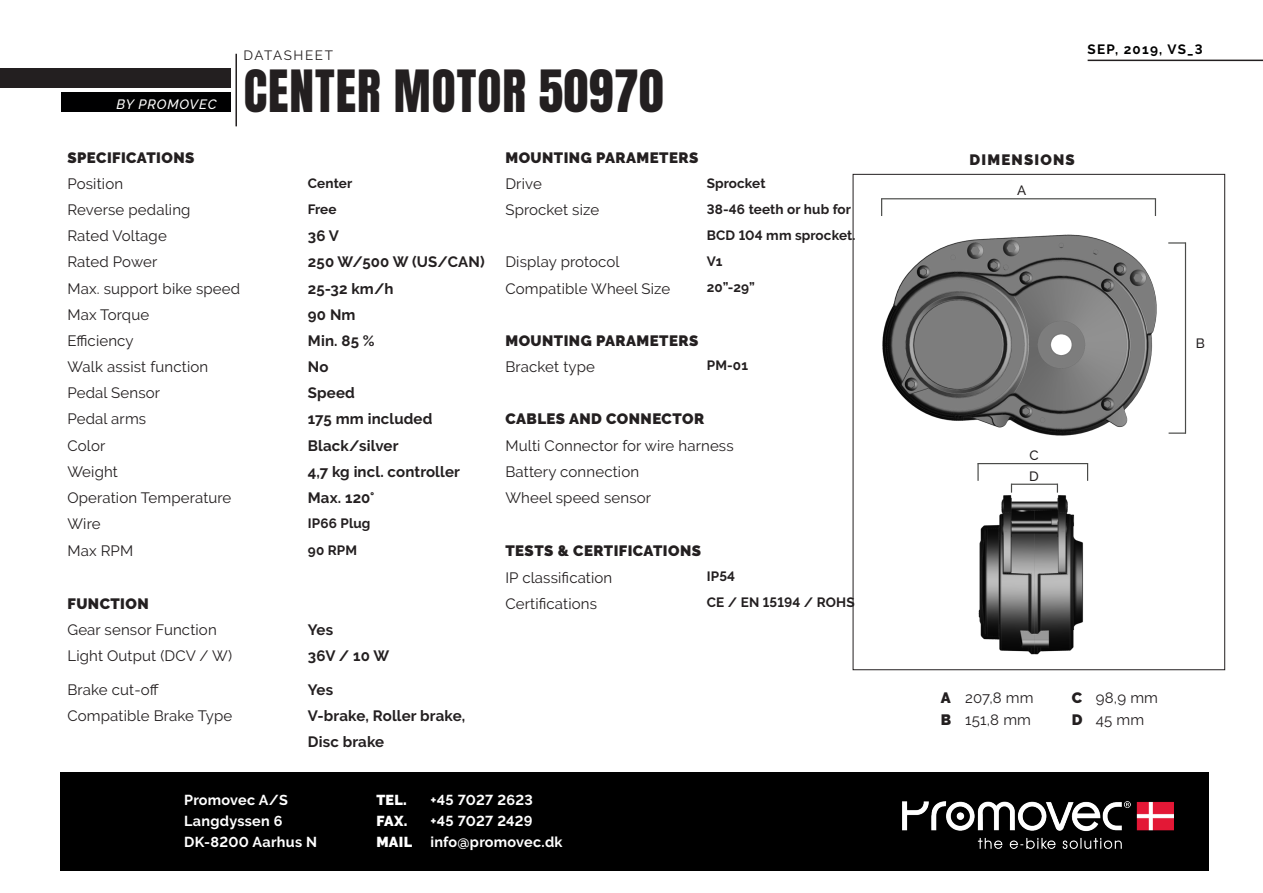
<style>
.page{position:relative;width:1263px;height:893px;background:#fff}
.page>*{position:absolute;margin:0;border:0;box-sizing:border-box;transform-origin:0 0}
.Brødtekst{font:49.5px "Anton";letter-spacing:.02em;color:#231f20}
.Brødtekst-2{font:15px "Raleway";letter-spacing:.01em;color:#231f20}
.Brødtekst-3{font:700 15px "Raleway";letter-spacing:.01em;color:#231f20}
.Under-overskift__brø{font:900 15px "Raleway";letter-spacing:.03em;color:#231f20}
.Under-overskift__brø-2{font:900 15px "Raleway";letter-spacing:.08em;color:#231f20}
.t1{font:700 14.4px/20.5px "Raleway";letter-spacing:.02em;color:#fff}
.t2{font:900 14.4px "Raleway";letter-spacing:.02em;color:#fff}
.Brødtekst-4{font:700 13.5px "Raleway";letter-spacing:.01em;color:#231f20}
.brødtekst_tabel{font:700 13.5px "Raleway";letter-spacing:.01em;color:#231f20}
.Forside_-_overskrift{font:700 13.5px "Raleway";letter-spacing:.09em;color:#000001}
.t3{font:italic 500 13.5px "Raleway";letter-spacing:.06em;color:#fff}
.Forside_-_overskrift-2{font:13.5px "Raleway";letter-spacing:.115em;color:#231f20}
.Brødtekst-5{font:500 13.5px "Raleway";color:#231f20}
</style>
<div class="page">
<div style="left:61px;top:772px;width:1148px;height:99px;background:#000"></div>
<img style="left:902px;top:802px;width:271px;height:47px">
<div style="left:0;top:69px;width:230px;height:19px;background:#231f20"></div>
<div style="left:61px;top:93px;width:169px;height:19px;background:#000001"></div>
<hr style="left:235px;top:54px;width:2px;height:72px;background:#231f20">
<hr style="left:1088px;top:60px;width:175px;height:1px;background:#231f20">
<img style="left:853px;top:218px;width:332px;height:234px">
<img style="left:978px;top:489px;width:105px;height:166px">
<hr style="left:881px;top:198px;width:275px;height:1px;background:#4a4b49">
<hr style="left:977px;top:463px;width:111px;height:1px;background:#4a4b49">
<hr style="left:1185px;top:242px;width:1px;height:192px;background:#4a4b49">
<hr style="left:1011px;top:484px;width:46px;height:1px;background:#4a4b49">
<svg style="left:881px;top:199px;width:1px;height:17px"></svg>
<svg style="left:977px;top:464px;width:2px;height:17px"></svg>
<svg style="left:1168px;top:242px;width:17px;height:2px"></svg>
<svg style="left:1087px;top:464px;width:1px;height:17px"></svg>
<svg style="left:1168px;top:433px;width:18px;height:1px"></svg>
<svg style="left:1155px;top:199px;width:1px;height:17px"></svg>
<p class="t3" style="left:117px;top:96px;width:101px">BY PROMOVEC</p>
<p class="Forside_-_overskrift-2" style="left:243px;top:48px;width:91px">DATASHEET</p>
<p class="Brødtekst" style="left:244px;top:66px;width:421px">CENTER MOTOR 50970</p>
<p class="Under-overskift__brø" style="left:67px;top:149px;width:128px">SPECIFICATIONS</p>
<p class="Under-overskift__brø" style="left:505px;top:149px;width:194px">MOUNTING PARAMETERS</p>
<p class="Brødtekst-2" style="left:67px;top:175px;width:57px">Position</p>
<p class="brødtekst_tabel" style="left:308px;top:175px;width:46px">Center</p>
<p class="Brødtekst-2" style="left:505px;top:175px;width:38px">Drive</p>
<p class="Brødtekst-4" style="left:707px;top:175px;width:60px">Sprocket</p>
<p class="Brødtekst-2" style="left:67px;top:201px;width:125px">Reverse pedaling</p>
<p class="brødtekst_tabel" style="left:308px;top:201px;width:30px">Free</p>
<p class="Brødtekst-2" style="left:505px;top:201px;width:95px">Sprocket size</p>
<p class="Brødtekst-4" style="left:707px;top:201px;width:146px">38-46 teeth or hub for</p>
<p class="Brødtekst-2" style="left:67px;top:227px;width:101px">Rated Voltage</p>
<p class="Brødtekst-3" style="left:308px;top:228px;width:33px">36 V</p>
<p class="Brødtekst-4" style="left:707px;top:228px;width:150px">BCD 104 mm sprocket.</p>
<p class="Brødtekst-2" style="left:67px;top:253px;width:91px">Rated Power</p>
<p class="Brødtekst-3" style="left:308px;top:254px;width:178px">250 W/500 W (US/CAN)</p>
<p class="Brødtekst-2" style="left:505px;top:253px;width:116px">Display protocol</p>
<p class="brødtekst_tabel" style="left:707px;top:254px;width:17px">V1</p>
<p class="Brødtekst-2" style="left:67px;top:280px;width:174px">Max. support bike speed</p>
<p class="Brødtekst-3" style="left:308px;top:280px;width:87px">25-32 km/h</p>
<p class="Brødtekst-2" style="left:505px;top:280px;width:166px">Compatible Wheel Size</p>
<p class="brødtekst_tabel" style="left:707px;top:280px;width:50px">20”-29”</p>
<p class="Brødtekst-2" style="left:67px;top:306px;width:83px">Max Torque</p>
<p class="Brødtekst-3" style="left:308px;top:306px;width:49px">90 Nm</p>
<p class="Brødtekst-2" style="left:67px;top:332px;width:68px">Efficiency</p>
<p class="Brødtekst-3" style="left:308px;top:332px;width:68px">Min. 85 %</p>
<p class="Under-overskift__brø" style="left:505px;top:332px;width:194px">MOUNTING PARAMETERS</p>
<p class="Brødtekst-2" style="left:67px;top:358px;width:142px">Walk assist function</p>
<p class="Brødtekst-3" style="left:308px;top:358px;width:22px">No</p>
<p class="Brødtekst-2" style="left:505px;top:358px;width:91px">Bracket type</p>
<p class="brødtekst_tabel" style="left:707px;top:358px;width:43px">PM-01</p>
<p class="Brødtekst-2" style="left:67px;top:384px;width:94px">Pedal Sensor</p>
<p class="Brødtekst-3" style="left:308px;top:384px;width:48px">Speed</p>
<p class="Brødtekst-2" style="left:67px;top:410px;width:80px">Pedal arms</p>
<p class="Brødtekst-3" style="left:308px;top:410px;width:126px">175 mm included</p>
<p class="Under-overskift__brø" style="left:505px;top:410px;width:200px">CABLES AND CONNECTOR</p>
<p class="Brødtekst-2" style="left:67px;top:437px;width:40px">Color</p>
<p class="Brødtekst-3" style="left:308px;top:437px;width:92px">Black/silver</p>
<p class="Brødtekst-2" style="left:505px;top:437px;width:230px">Multi Connector for wire harness</p>
<p class="Brødtekst-2" style="left:67px;top:463px;width:52px">Weight</p>
<p class="Brødtekst-3" style="left:308px;top:463px;width:154px">4,7 kg incl. controller</p>
<p class="Brødtekst-2" style="left:505px;top:463px;width:135px">Battery connection</p>
<p class="Brødtekst-2" style="left:67px;top:489px;width:165px">Operation Temperature</p>
<p class="Brødtekst-3" style="left:308px;top:489px;width:68px">Max. 120°</p>
<p class="Brødtekst-2" style="left:505px;top:489px;width:147px">Wheel speed sensor</p>
<p class="Brødtekst-2" style="left:67px;top:515px;width:35px">Wire</p>
<p class="brødtekst_tabel" style="left:308px;top:515px;width:64px">IP66 Plug</p>
<p class="Brødtekst-2" style="left:67px;top:542px;width:67px">Max RPM</p>
<p class="brødtekst_tabel" style="left:308px;top:543px;width:51px">90 RPM</p>
<p class="Under-overskift__brø" style="left:505px;top:542px;width:197px">TESTS &amp; CERTIFICATIONS</p>
<p class="Brødtekst-2" style="left:505px;top:568px;width:108px">IP classification</p>
<p class="Brødtekst-4" style="left:707px;top:569px;width:30px">IP54</p>
<p class="Under-overskift__brø" style="left:67px;top:595px;width:83px">FUNCTION</p>
<p class="Brødtekst-2" style="left:505px;top:595px;width:93px">Certifications</p>
<p class="Brødtekst-4" style="left:707px;top:595px;width:149px">CE / EN 15194 / ROHS</p>
<p class="Brødtekst-2" style="left:67px;top:621px;width:151px">Gear sensor Function</p>
<p class="Brødtekst-3" style="left:308px;top:621px;width:27px">Yes</p>
<p class="Brødtekst-2" style="left:67px;top:647px;width:166px">Light Output (DCV / W)</p>
<p class="Brødtekst-3" style="left:308px;top:647px;width:83px">36V / 10 W</p>
<p class="Brødtekst-2" style="left:67px;top:681px;width:93px">Brake cut-off</p>
<p class="Brødtekst-3" style="left:308px;top:681px;width:27px">Yes</p>
<p class="Brødtekst-2" style="left:67px;top:707px;width:166px">Compatible Brake Type</p>
<p class="Brødtekst-3" style="left:308px;top:707px;width:159px">V-brake, Roller brake,</p>
<p class="Brødtekst-3" style="left:308px;top:733px;width:78px">Disc brake</p>
<p class="t1" style="left:184px;top:790px;width:135px">Promovec A/S<br>Langdyssen 6<br>DK-8200 Aarhus N</p>
<p class="t2" style="left:376px;top:792px;width:32px">TEL.</p>
<p class="t1" style="left:430px;top:790px;width:104px">+45 7027 2623</p>
<p class="t2" style="left:376px;top:813px;width:32px">FAX.</p>
<p class="t1" style="left:430px;top:811px;width:104px">+45 7027 2429</p>
<p class="t2" style="left:376px;top:833px;width:37px">MAIL</p>
<p class="t1" style="left:430px;top:831px;width:134px">info@promovec.dk</p>
<p class="Forside_-_overskrift" style="left:1088px;top:41px;width:117px">SEP, 2019, VS_3</p>
<p class="Under-overskift__brø-2" style="left:969px;top:151px;width:107px">DIMENSIONS</p>
<p class="Brødtekst-5" style="left:1017px;top:182px;width:11px">A</p>
<p class="Brødtekst-5" style="left:1029px;top:447px;width:11px">C</p>
<p class="Brødtekst-5" style="left:1029px;top:468px;width:11px">D</p>
<p class="Brødtekst-5" style="left:1196px;top:335px;width:11px">B</p>
<p class="Under-overskift__brø" style="left:941px;top:689px;width:12px">A</p>
<p class="Under-overskift__brø" style="left:941px;top:711px;width:12px">B</p>
<p class="Brødtekst-2" style="left:965px;top:689px;width:70px">207,8 mm</p>
<p class="Brødtekst-2" style="left:965px;top:711px;width:67px">151,8 mm</p>
<p class="Under-overskift__brø" style="left:1072px;top:689px;width:12px">C</p>
<p class="Under-overskift__brø" style="left:1072px;top:711px;width:12px">D</p>
<p class="Brødtekst-2" style="left:1096px;top:689px;width:64px">98,9 mm</p>
<p class="Brødtekst-2" style="left:1096px;top:711px;width:50px">45 mm</p>
</div>
